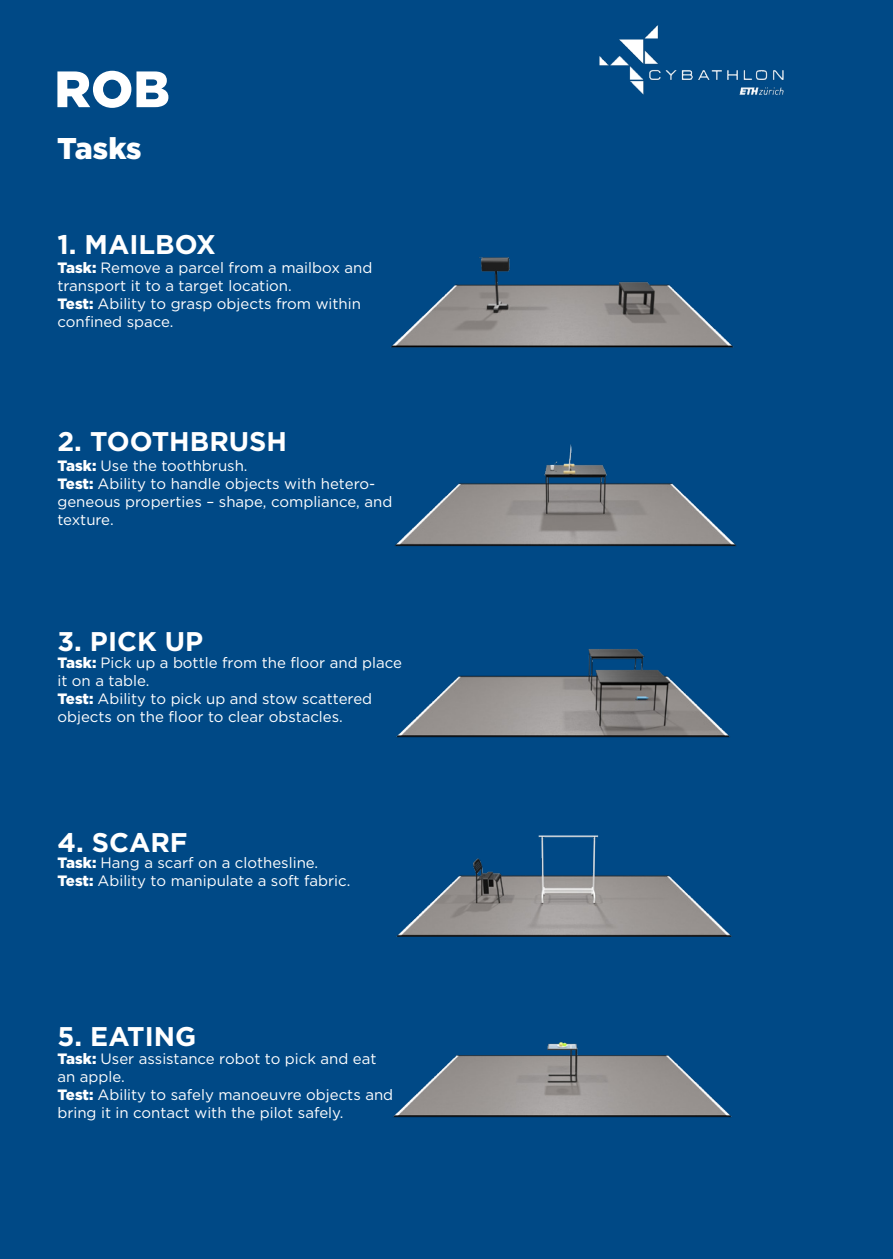
<style>
.page{position:relative;width:893px;height:1259px;background:#fff}
.page>*{position:absolute;margin:0;border:0;box-sizing:border-box;transform-origin:0 0}
.t1{font:900 51px "Gotham";color:#fff}
.t2{font:900 30px "Gotham";letter-spacing:-.005em;color:#fff}
.t3{font:700 27px "Gotham";color:#fff}
.t4{font:15px/18px "Gotham";color:#fff}
.s1{font-weight:900}
</style>
<div class="page">
<div style="left:0;top:0;width:892px;height:1259px;background:#004986"></div>
<img style="left:599px;top:25px;width:185px;height:70px">
<img style="left:390px;top:257px;width:344px;height:91px">
<img style="left:394px;top:444px;width:343px;height:103px">
<img style="left:396px;top:649px;width:334px;height:89px">
<img style="left:412px;top:835px;width:304px;height:86px">
<img style="left:393px;top:921px;width:339px;height:197px">
<p class="t1" style="left:54px;top:54px;width:117px">ROB</p>
<p class="t2" style="left:57px;top:128px;width:86px">Tasks</p>
<p class="t3" style="left:57px;top:226px;width:160px">1. MAILBOX</p>
<p class="t4" style="left:57px;top:258px;width:316px"><span class="s1">Task:</span> Remove a parcel from a mailbox and transport it to a target location.</p>
<p class="t4" style="left:57px;top:294px;width:305px"><span class="s1">Test:</span> Ability to grasp objects from within confined space.</p>
<p class="t3" style="left:57px;top:423px;width:231px">2. TOOTHBRUSH</p>
<p class="t4" style="left:57px;top:456px;width:192px"><span class="s1">Task:</span> Use the toothbrush.</p>
<p class="t4" style="left:57px;top:474px;width:336px"><span class="s1">Test:</span> Ability to handle objects with hetero&shy;geneous properties – shape, compliance, and texture.</p>
<p class="t3" style="left:57px;top:623px;width:147px">3. PICK UP</p>
<p class="t4" style="left:57px;top:653px;width:346px"><span class="s1">Task:</span> Pick up a bottle from the floor and place it on a table.</p>
<p class="t4" style="left:57px;top:689px;width:316px"><span class="s1">Test:</span> Ability to pick up and stow scattered objects on the floor to clear obstacles.</p>
<p class="t3" style="left:57px;top:824px;width:132px">4. SCARF</p>
<p class="t4" style="left:57px;top:853px;width:262px"><span class="s1">Task:</span> Hang a scarf on a clothesline.</p>
<p class="t4" style="left:57px;top:871px;width:294px"><span class="s1">Test:</span> Ability to manipulate a soft fabric.</p>
<p class="t3" style="left:57px;top:1018px;width:140px">5. EATING</p>
<p class="t4" style="left:57px;top:1049px;width:320px"><span class="s1">Task:</span> User assistance robot to pick and eat an apple.</p>
<p class="t4" style="left:57px;top:1085px;width:337px"><span class="s1">Test:</span> Ability to safely manoeuvre objects and bring it in contact with the pilot safely.</p>
</div>
